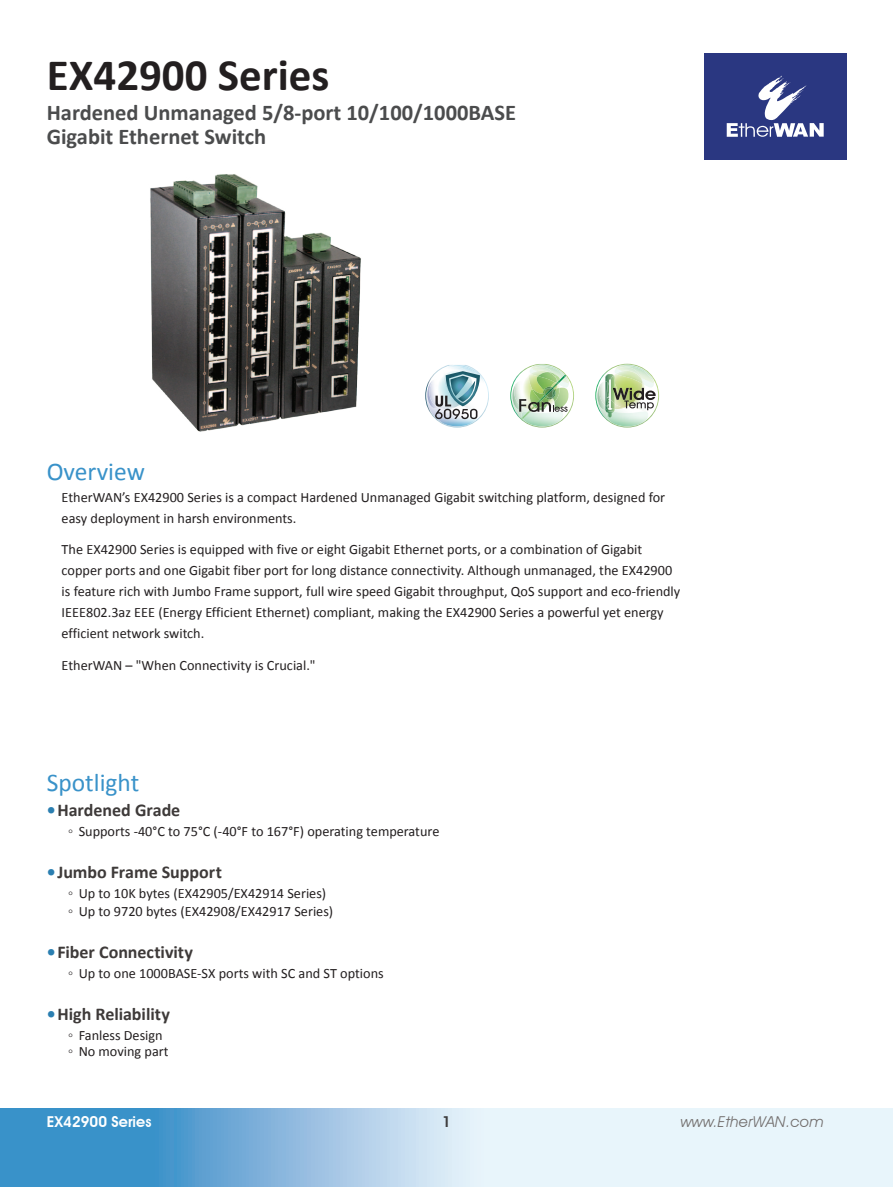
<style>
.page{position:relative;width:893px;height:1187px;background:#fff}
.page>*{position:absolute;margin:0;border:0;box-sizing:border-box;transform-origin:0 0}
.t1{font:700 45px "Calibri";color:#231f20}
.t2{font:25.5px "Calibri";color:#3992c9}
.t3{font:700 22.5px/24px "Calibri";color:#4b4c4d}
.t4{font:700 18px "Calibri";color:#3e3a39}
.t5{font:italic 15px "Avant Garde IT Cby BT";letter-spacing:.02em;color:#726e6d}
.t6{font:600 15px "Avant Garde IT Cby BT";letter-spacing:.005em;color:#fff}
.t7{font:600 15px "Avant Garde IT Cby BT";color:#3e3e3f}
.t8{font:14.25px/21px "Calibri";color:#231f20}
.s1{color:#2b7fb1}
</style>
<div class="page">
<svg style="left:0;top:1108px;width:893px;height:78px;background:#add1e9"></svg>
<div style="left:704px;top:53px;width:142px;height:106px;background:#2a3781"></div>
<svg style="left:727px;top:76px;width:97px;height:61px"></svg>
<img style="left:510px;top:385px;width:42px;height:42px">
<img style="left:512px;top:364px;width:62px;height:62px">
<img style="left:150px;top:174px;width:211px;height:258px">
<img style="left:595px;top:385px;width:42px;height:42px">
<svg style="left:597px;top:364px;width:63px;height:62px"></svg>
<img style="left:425px;top:389px;width:42px;height:38px">
<svg style="left:426px;top:365px;width:63px;height:61px"></svg>
<h1 class="t1" style="left:47px;top:46px;width:284px">EX42900 Series</h1>
<h3 class="t3" style="left:47px;top:100px;width:471px">Hardened Unmanaged 5/8-port 10/100/1000BASE<br>Gigabit Ethernet Switch</h3>
<h2 class="t2" style="left:47px;top:455px;width:100px">Overview</h2>
<p class="t8" style="left:62px;top:486px;width:605px">EtherWAN’s EX42900 Series is a compact Hardened Unmanaged Gigabit switching platform, designed for easy deployment in harsh environments.</p>
<p class="t8" style="left:62px;top:539px;width:620px">The EX42900 Series is equipped with five or eight Gigabit Ethernet ports, or a combination of Gigabit copper ports and one Gigabit fiber port for long distance connectivity. Although unmanaged, the EX42900 is feature rich with Jumbo Frame support, full wire speed Gigabit throughput, QoS support and eco-friendly IEEE802.3az EEE (Energy Efficient Ethernet) compliant, making the EX42900 Series a powerful yet energy efficient network switch.</p>
<p class="t8" style="left:62px;top:655px;width:255px">EtherWAN – "When Connectivity is Crucial."</p>
<h2 class="t2" style="left:47px;top:766px;width:94px">Spotlight</h2>
<p class="t4" style="left:47px;top:798px;width:135px"><span class="s1">•</span> Hardened Grade</p>
<p class="t8" style="left:68px;top:820px;width:373px">◦ Supports -40°C to 75°C (-40°F to 167°F) operating temperature</p>
<p class="t4" style="left:47px;top:860px;width:177px"><span class="s1">•</span> Jumbo Frame Support</p>
<p class="t8" style="left:68px;top:884px;width:267px;line-height:18px">◦ Up to 10K bytes (EX42905/EX42914 Series) ◦ Up to 9720 bytes (EX42908/EX42917 Series)</p>
<p class="t4" style="left:47px;top:940px;width:148px"><span class="s1">•</span> Fiber Connectivity</p>
<p class="t8" style="left:68px;top:962px;width:317px">◦ Up to one 1000BASE-SX ports with SC and ST options</p>
<p class="t4" style="left:47px;top:1002px;width:125px"><span class="s1">•</span> High Reliability</p>
<p class="t8" style="left:68px;top:1027px;width:102px;line-height:15.8px">◦ Fanless Design ◦ No moving part</p>
<p class="t6" style="left:47px;top:1112px;width:106px">EX42900 Series</p>
<p class="t7" style="left:442px;top:1112px;width:10px">1</p>
<p class="t5" style="left:681px;top:1112px;width:144px">www.EtherWAN.com</p>
</div>
